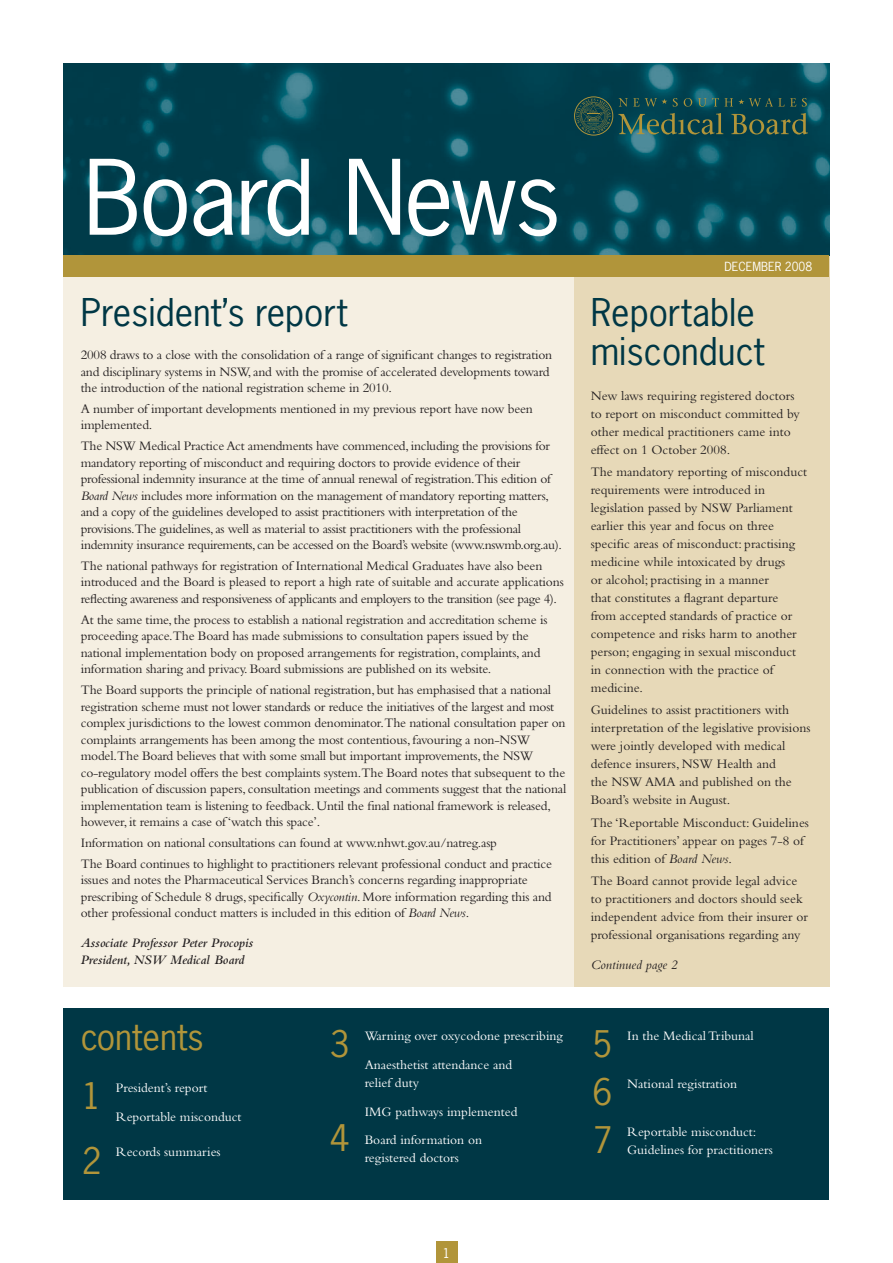
<style>
.page{position:relative;width:893px;height:1263px;background:#fff}
.page>*{position:absolute;margin:0;border:0;box-sizing:border-box;transform-origin:0 0}
.t1{font:97.5px "News Gothic Std";letter-spacing:-.025em;color:#fff}
.t2{font:36px/39px "News Gothic Std";color:#003745}
.t3{font:34.5px/48.2px "News Gothic Std";color:#b1953a}
.t4{font:13.5px/18px "Bembo";letter-spacing:-.015em;color:#231f20}
.t5{font:13.5px/28.7px "Bembo";color:#fff}
.t6{font:italic 600 13.5px/17.2px "Bembo";color:#231f20}
.t7{font:italic 13.5px "Bembo";color:#231f20}
.t8{font:12.75px "News Gothic Std";color:#fff}
.t9{font:11.85px "News Gothic Std";color:#fff}
.s1{font-style:italic}
</style>
<div class="page">
<div style="left:436px;top:1241px;width:21px;height:22px;background:#b1953a"></div>
<div style="left:574px;top:255px;width:255px;height:731px;background:#e7d9b8"></div>
<div style="left:64px;top:241px;width:510px;height:745px;background:#f5efe2"></div>
<img style="left:64px;top:64px;width:765px;height:191px">
<svg style="left:574px;top:96px;width:234px;height:40px;background:#21504b"></svg>
<div style="left:64px;top:255px;width:765px;height:21px;background:#b1953a"></div>
<div style="left:64px;top:1008px;width:765px;height:191px;background:#003745"></div>
<h1 class="t1" style="left:84px;top:154px;width:479px">Board News</h1>
<h2 class="t2" style="left:81px;top:295px;width:268px">President’s report</h2>
<p class="t4" style="left:81px;top:348px;width:473px;line-height:16.5px">2008 draws to a close with the consolidation of a range of significant changes to registration and disciplinary systems in NSW, and with the promise of accelerated developments toward the introduction of the national registration scheme in 2010.</p>
<p class="t4" style="left:81px;top:402px;width:453px;line-height:16.5px">A number of important developments mentioned in my previous report have now been implemented.</p>
<p class="t4" style="left:81px;top:439px;width:483px;line-height:16.5px">The NSW Medical Practice Act amendments have commenced, including the provisions for mandatory reporting of misconduct and requiring doctors to provide evidence of their professional indemnity insurance at the time of annual renewal of registration.This edition of <span class="s1">Board News</span> includes more information on the management of mandatory reporting matters, and a copy of the guidelines developed to assist practitioners with interpretation of the provisions.The guidelines, as well as material to assist practitioners with the professional indemnity insurance requirements, can be accessed on the Board’s website (www.nswmb.org.au).</p>
<p class="t4" style="left:81px;top:559px;width:484px;line-height:16.5px">The national pathways for registration of International Medical Graduates have also been introduced and the Board is pleased to report a high rate of suitable and accurate applications reflecting awareness and responsiveness of applicants and employers to the transition (see page 4).</p>
<p class="t4" style="left:81px;top:612px;width:468px;line-height:16.5px">At the same time, the process to establish a national registration and accreditation scheme is proceeding apace.The Board has made submissions to consultation papers issued by the national implementation body on proposed arrangements for registration, complaints, and information sharing and privacy. Board submissions are published on its website.</p>
<p class="t4" style="left:81px;top:683px;width:487px;line-height:16.5px">The Board supports the principle of national registration, but has emphasised that a national registration scheme must not lower standards or reduce the initiatives of the largest and most complex jurisdictions to the lowest common denominator.The national consultation paper on complaints arrangements has been among the most contentious, favouring a non-NSW model.The Board believes that with some small but important improvements, the NSW co-regulatory model offers the best complaints system.The Board notes that subsequent to the publication of discussion papers, consultation meetings and comments suggest that the national implementation team is listening to feedback. Until the final national framework is released, however, it remains a case of ‘watch this space’.</p>
<p class="t4" style="left:81px;top:833px;width:473px;line-height:20.7px">Information on national consultations can found at www.nhwt.gov.au/natreg.asp<br>The Board continues to highlight to practitioners relevant professional conduct and practice</p>
<p class="t4" style="left:81px;top:873px;width:472px;line-height:16.5px">issues and notes the Pharmaceutical Services Branch’s concerns regarding inappropriate prescribing of Schedule 8 drugs, specifically <span class="s1">Oxycontin</span>. More information regarding this and other professional conduct matters is included in this edition of <span class="s1">Board News</span>.</p>
<p class="t6" style="left:81px;top:935px;width:174px">Associate Professor Peter Procopis<br>President, NSW Medical Board</p>
<h3 class="t3" style="left:81px;top:1015px;width:124px">contents</h3>
<p class="t5" style="left:116px;top:1075px;width:127px">President’s report<br>Reportable misconduct</p>
<p class="t5" style="left:116px;top:1138px;width:106px">Records summaries</p>
<h3 class="t3" style="left:82px;top:1065px;width:21px;line-height:65.6px">1<br>2</h3>
<h3 class="t3" style="left:330px;top:1022px;width:21px">3</h3>
<h3 class="t3" style="left:330px;top:1116px;width:21px">4</h3>
<p class="t5" style="left:365px;top:1023px;width:200px">Warning over oxycodone prescribing<br>Anaesthetist attendance and</p>
<p class="t5" style="left:365px;top:1070px;width:154px">relief duty<br>IMG pathways implemented<br>Board information on</p>
<p class="t5" style="left:365px;top:1145px;width:96px">registered doctors</p>
<p class="t9" style="left:724px;top:261px;width:89px">DECEMBER 2008</p>
<h2 class="t2" style="left:591px;top:295px;width:176px">Reportable misconduct</h2>
<p class="t4" style="left:591px;top:388px;width:211px">New laws requiring registered doctors to report on misconduct committed by other medical practitioners came into effect on 1 October 2008.</p>
<p class="t4" style="left:591px;top:464px;width:218px">The mandatory reporting of misconduct requirements were introduced in legislation passed by NSW Parliament earlier this year and focus on three specific areas of misconduct: practising medicine while intoxicated by drugs<br>or alcohol; practising in a manner<br>that constitutes a flagrant departure from accepted standards of practice or competence and risks harm to another person; engaging in sexual misconduct in connection with the practice of medicine.</p>
<p class="t4" style="left:591px;top:702px;width:221px">Guidelines to assist practitioners with interpretation of the legislative provisions were jointly developed with medical defence insurers, NSW Health and<br>the NSW AMA and published on the Board’s website in August.</p>
<p class="t4" style="left:591px;top:814px;width:220px">The ‘Reportable Misconduct: Guidelines for Practitioners’ appear on pages 7-8 of this edition of <span class="s1">Board News</span>.</p>
<p class="t4" style="left:591px;top:873px;width:219px">The Board cannot provide legal advice to practitioners and doctors should seek independent advice from their insurer or professional organisations regarding any</p>
<p class="t7" style="left:591px;top:960px;width:88px">Continued page 2</p>
<h3 class="t3" style="left:592px;top:1022px;width:21px;text-align:justify">5<br>6<br>7</h3>
<p class="t5" style="left:627px;top:1023px;width:128px">In the Medical Tribunal</p>
<p class="t5" style="left:627px;top:1071px;width:111px">National registration</p>
<p class="t5" style="left:627px;top:1124px;width:147px;line-height:18px">Reportable misconduct:<br>Guidelines for practitioners</p>
<p class="t8" style="left:443px;top:1247px;width:9px">1</p>
</div>
